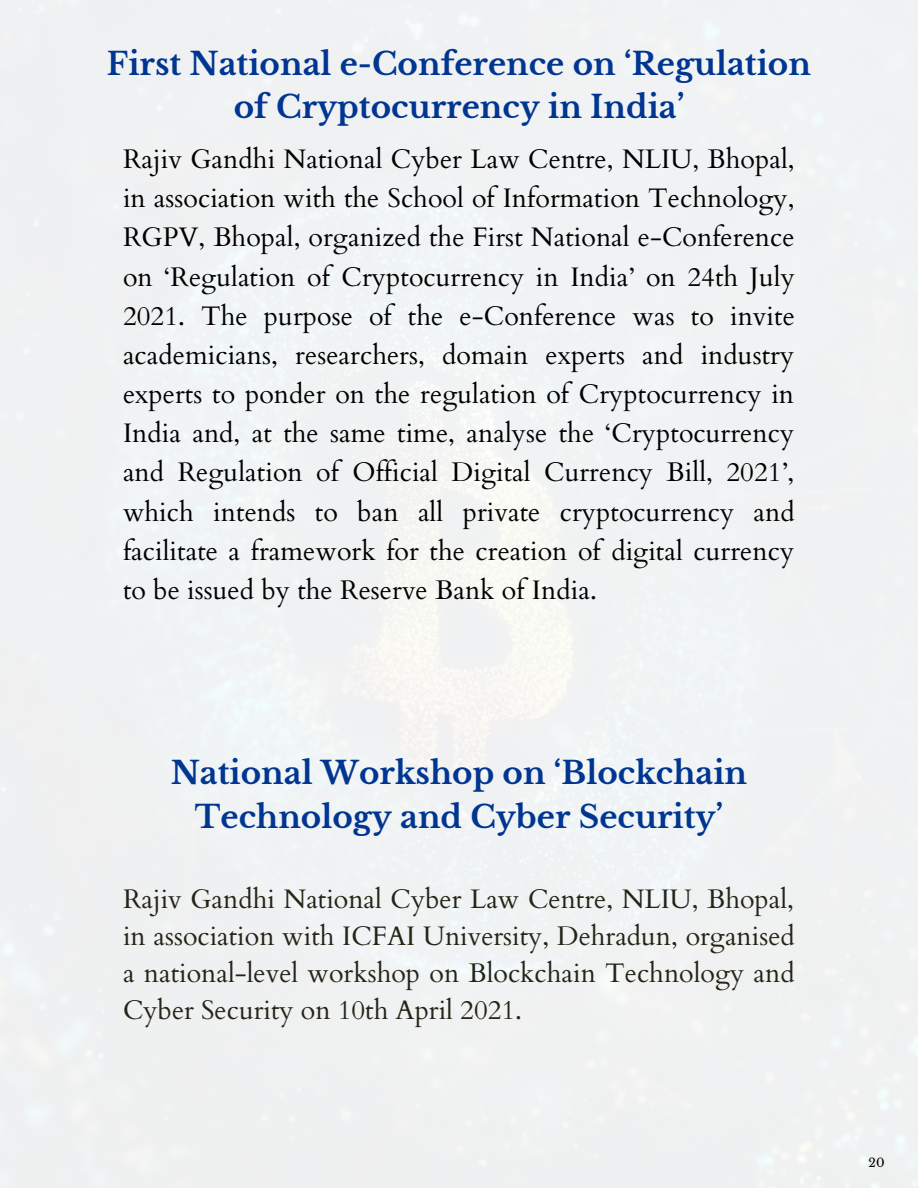
<style>
.page{position:relative;width:918px;height:1188px;background:#fff}
.page>*{position:absolute;margin:0;border:0;box-sizing:border-box;transform-origin:0 0}
.t1{font:700 31.05px/43.3px "Libre Baskerville";color:#003692;text-align:center}
.t2{font:26.85px/39.2px "Cardo";color:#000;text-align:justify}
.t3{font:26.85px/37px "Cardo";color:#232517;text-align:justify}
.t4{font:12px "Libre Baskerville";color:#000}
</style>
<div class="page">
<p class="t1" style="left:107px;top:42px;width:706px">First National e-Conference on ‘Regulation of Cryptocurrency in India’</p>
<p class="t2" style="left:123px;top:140px;width:673px">Rajiv Gandhi National Cyber Law Centre, NLIU, Bhopal, in association with the School of Information Technology, RGPV, Bhopal, organized the First National e-Conference on ‘Regulation of Cryptocurrency in India’ on 24th July 2021. The purpose of the e-Conference was to invite academicians, researchers, domain experts and industry experts to ponder on the regulation of Cryptocurrency in India and, at the same time, analyse the ‘Cryptocurrency and Regulation of Official Digital Currency Bill, 2021’, which intends to ban all private cryptocurrency and facilitate a framework for the creation of digital currency to be issued by the Reserve Bank of India.</p>
<p class="t1" style="left:171px;top:752px;width:578px">National Workshop on ‘Blockchain<br>Technology and Cyber Security’</p>
<p class="t3" style="left:123px;top:881px;width:673px">Rajiv Gandhi National Cyber Law Centre, NLIU, Bhopal, in association with ICFAI University, Dehradun, organised a national-level workshop on Blockchain Technology and Cyber Security on 10th April 2021.</p>
<p class="t4" style="left:869px;top:1155px;width:17px">20</p>
</div>
